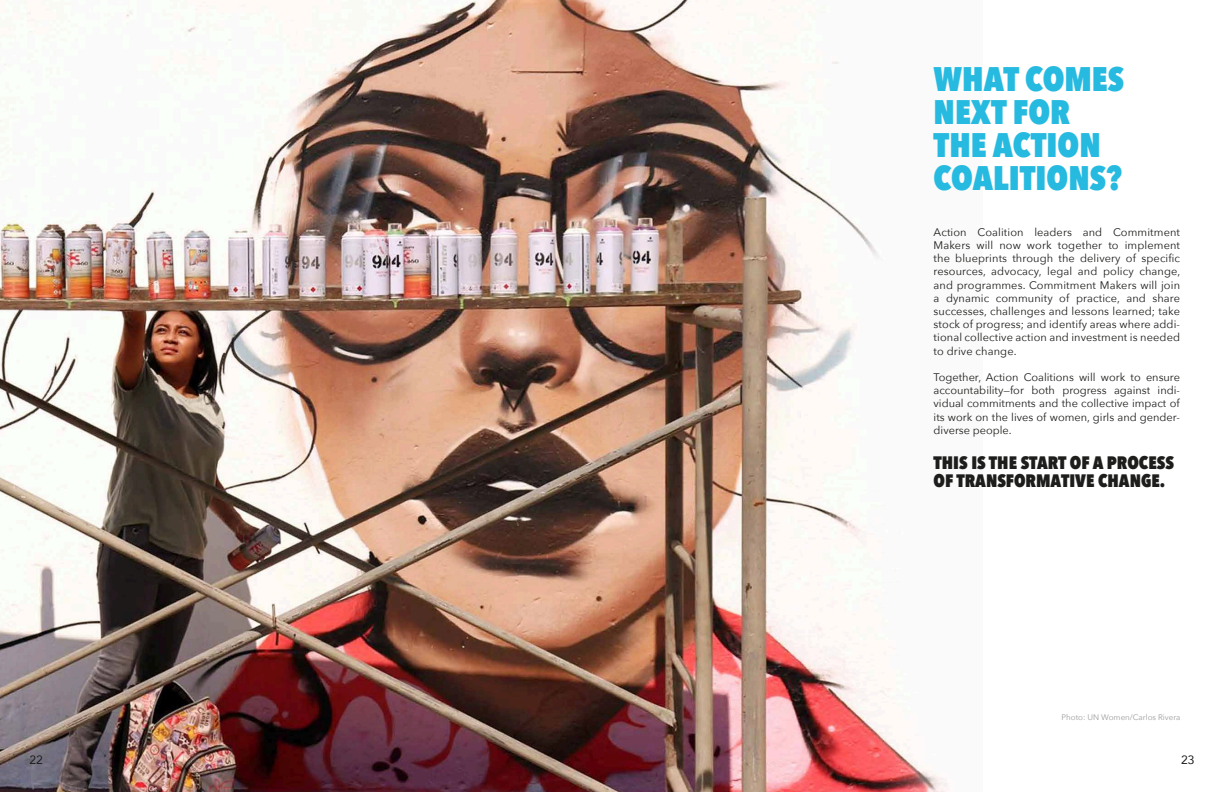
<style>
.page{position:relative;width:1224px;height:792px;background:#fff}
.page>*{position:absolute;margin:0;border:0;box-sizing:border-box;transform-origin:0 0}
.t1{font:800 34px/33px "Avenir Next Condensed";color:#26bae0}
.t2{font:800 18px/18px "Avenir Next Condensed";color:#1d1d1b}
.t3{font:12px "Avenir";color:#1d1d1b}
.t4{font:11px/13.2px "Avenir Next";letter-spacing:.005em;color:#1d1d1b;text-align:justify}
.t5{font:8px "Avenir Next";color:#9d9d9d}
</style>
<div class="page">
<img style="left:0;top:0;width:948px;height:792px">
<h1 class="t1" style="left:934px;top:62px;width:192px">WHAT COMES<br>NEXT FOR<br>THE ACTION<br>COALITIONS?</h1>
<p class="t4" style="left:934px;top:225px;width:248px">Action Coalition leaders and Commitment Makers will now work together to implement the blueprints through the delivery of specific resources, advocacy, legal and policy change, and programmes. Commitment Makers will join a dynamic community of practice, and share successes, challenges and lessons learned; take stock of progress; and identify areas where addi&shy;tional collective action and investment is needed to drive change.</p>
<p class="t4" style="left:934px;top:370px;width:248px">Together, Action Coalitions will work to ensure accountability—for both progress against indi&shy;vidual commitments and the collective impact of its work on the lives of women, girls and gender&shy;diverse people.</p>
<h2 class="t2" style="left:934px;top:453px;width:242px">THIS IS THE START OF A PROCESS<br>OF TRANSFORMATIVE CHANGE.</h2>
<p class="t5" style="left:1062px;top:710px;width:120px">Photo: UN Women/Carlos Rivera</p>
<p class="t3" style="left:30px;top:751px;width:15px">22</p>
<p class="t3" style="left:1181px;top:751px;width:15px">23</p>
</div>
